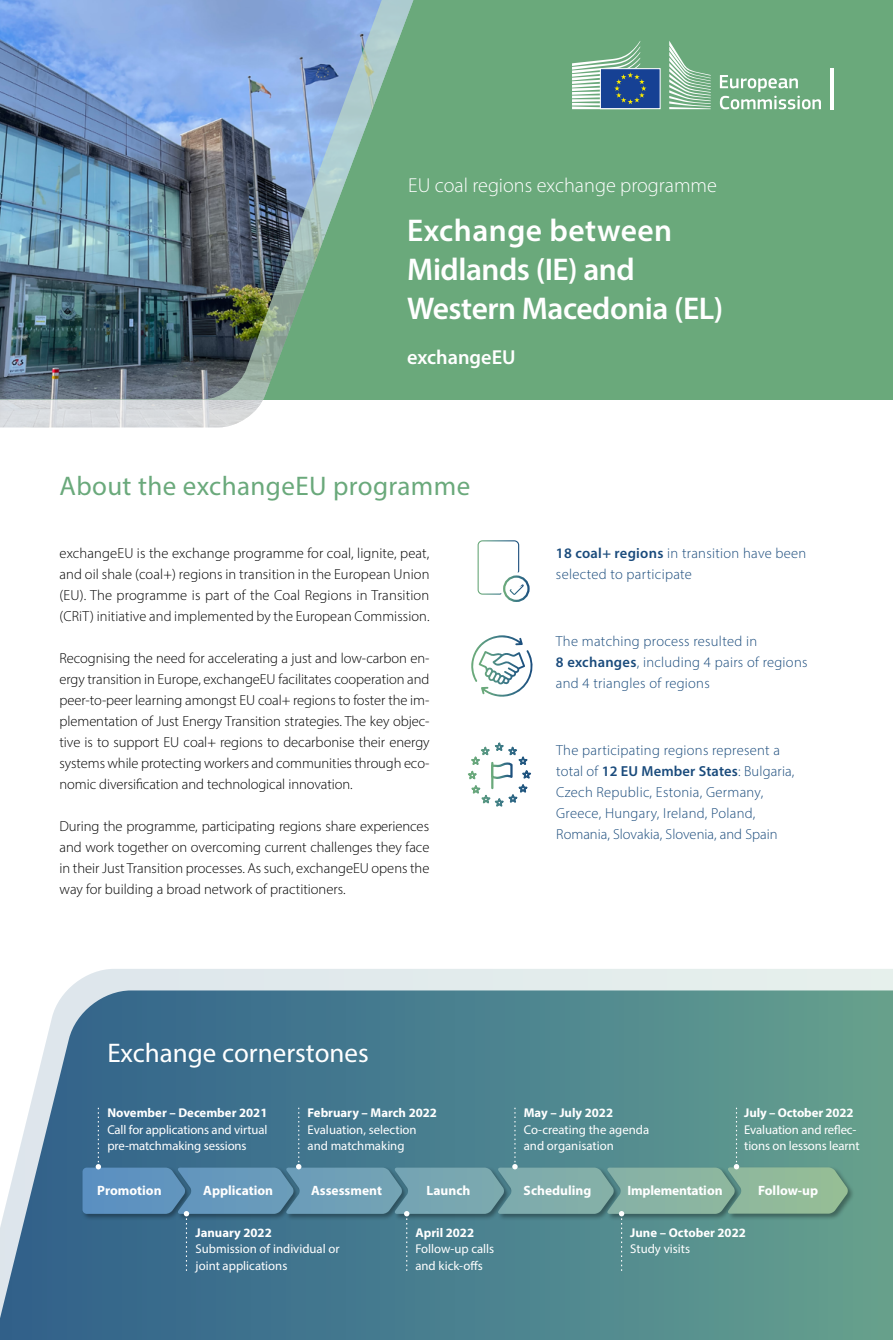
<style>
.page{position:relative;width:893px;height:1340px;background:#fff}
.page>*{position:absolute;margin:0;border:0;box-sizing:border-box;transform-origin:0 0}
.t1{font:600 31.5px/39px "Myriad Pro";letter-spacing:-.015em;color:#fff}
.t2{font:27px "Myriad Pro";letter-spacing:.015em;color:#6aa97b}
.t3{font:27px "Myriad Pro";color:#fff}
.t4{font:300 20.25px "Myriad Pro";color:#fff}
.t5{font:600 20.25px "Myriad Pro";color:#fff}
.t6{font:300 14.55px/21px "Myriad Pro";color:#000;text-align:justify}
.t7{font:300 14.55px/21px "Myriad Pro";letter-spacing:.02em;color:#1a4b7c}
.t8{font:700 13.5px "Myriad Pro";color:#fff}
.t9{font:12.75px/16.5px "Myriad Pro";color:#fff}
.t10{font:700 12.75px "Myriad Pro";color:#fff}
.s1{font-weight:600}
</style>
<div class="page">
<div style="left:0;top:0;width:893px;height:399px;background:#6aa97b"></div>
<div style="left:68px;top:969px;width:825px;height:21px;background:#e2ecec"></div>
<svg style="left:0;top:990px;width:893px;height:349px;background:#578995"></svg>
<svg style="left:0;top:0;width:484px;height:427px"></svg>
<svg style="left:720px;top:75px;width:101px;height:34px"></svg>
<hr style="left:830px;top:68px;width:3px;height:41px;background:#fff">
<svg style="left:669px;top:41px;width:42px;height:68px"></svg>
<div style="left:600px;top:68px;width:61px;height:41px;background:#164194;border:1px solid #fff"></div>
<svg style="left:572px;top:41px;width:74px;height:68px"></svg>
<svg style="left:83px;top:1107px;width:765px;height:163px;background:#568a95"></svg>
<svg style="left:504px;top:576px;width:24px;height:25px"></svg>
<div style="left:503px;top:575px;width:27px;height:27px;border:2px solid #fff;border-radius:50%"></div>
<svg style="left:477px;top:540px;width:49px;height:57px"></svg>
<svg style="left:471px;top:635px;width:62px;height:61px"></svg>
<svg style="left:468px;top:742px;width:63px;height:65px"></svg>
<img style="left:0;top:0;width:382px;height:399px">
<h3 class="t4" style="left:408px;top:173px;width:310px">EU coal regions exchange programme</h3>
<h1 class="t1" style="left:407px;top:210px;width:318px">Exchange between<br>Midlands (IE) and<br>Western Macedonia (EL)</h1>
<h3 class="t5" style="left:407px;top:345px;width:110px">exchangeEU</h3>
<h2 class="t2" style="left:60px;top:469px;width:412px">About the exchangeEU programme</h2>
<p class="t6" style="left:60px;top:543px;width:372px">exchangeEU is the exchange programme for coal, lignite, peat, and oil shale (coal+) regions in transition in the European Union (EU). The programme is part of the Coal Regions in Transition (CRiT) initiative and implemented by the European Commission.</p>
<p class="t6" style="left:60px;top:648px;width:372px">Recognising the need for accelerating a just and low-carbon en&shy;ergy transition in Europe, exchangeEU facilitates cooperation and peer-to-peer learning amongst EU coal+ regions to foster the im&shy;plementation of Just Energy Transition strategies. The key objec&shy;tive is to support EU coal+ regions to decarbonise their energy systems while protecting workers and communities through eco&shy;nomic diversification and technological innovation.</p>
<p class="t6" style="left:60px;top:816px;width:371px">During the programme, participating regions share experiences and work together on overcoming current challenges they face in their Just Transition processes. As such, exchangeEU opens the way for building a broad network of practitioners.</p>
<p class="t7" style="left:556px;top:542px;width:252px"><span class="s1">18 coal+ regions</span> in transition have been selected to participate</p>
<p class="t7" style="left:556px;top:630px;width:253px">The matching process resulted in<br><span class="s1">8 exchanges</span>, including 4 pairs of regions and 4 triangles of regions</p>
<p class="t7" style="left:556px;top:739px;width:240px">The participating regions represent a total of <span class="s1">12 EU Member States</span>: Bulgaria, Czech Republic, Estonia, Germany, Greece, Hungary, Ireland, Poland, Romania, Slovakia, Slovenia, and Spain</p>
<h2 class="t3" style="left:107px;top:1036px;width:263px">Exchange cornerstones</h2>
<p class="t10" style="left:107px;top:1104px;width:162px">November – December 2021</p>
<p class="t9" style="left:107px;top:1121px;width:162px">Call for applications and virtual pre-matchmaking sessions</p>
<p class="t10" style="left:308px;top:1104px;width:131px">February – March 2022</p>
<p class="t9" style="left:308px;top:1121px;width:111px">Evaluation, selection and matchmaking</p>
<p class="t10" style="left:524px;top:1104px;width:91px">May – July 2022</p>
<p class="t9" style="left:524px;top:1121px;width:127px">Co-creating the agenda and organisation</p>
<p class="t10" style="left:744px;top:1104px;width:111px">July – October 2022</p>
<p class="t9" style="left:744px;top:1121px;width:117px">Evaluation and reflec&shy;tions on lessons learnt</p>
<p class="t8" style="left:97px;top:1181px;width:66px">Promotion</p>
<p class="t8" style="left:203px;top:1181px;width:71px">Application</p>
<p class="t8" style="left:311px;top:1181px;width:72px">Assessment</p>
<p class="t8" style="left:426px;top:1181px;width:45px">Launch</p>
<p class="t8" style="left:524px;top:1181px;width:69px">Scheduling</p>
<p class="t8" style="left:627px;top:1181px;width:97px">Implementation</p>
<p class="t8" style="left:758px;top:1181px;width:62px">Follow-up</p>
<p class="t10" style="left:196px;top:1224px;width:78px">January 2022</p>
<p class="t9" style="left:196px;top:1240px;width:146px">Submission of individual or joint applications</p>
<p class="t10" style="left:415px;top:1224px;width:60px">April 2022</p>
<p class="t9" style="left:415px;top:1240px;width:80px">Follow-up calls and kick-offs</p>
<p class="t10" style="left:630px;top:1224px;width:117px">June – October 2022</p>
<p class="t9" style="left:630px;top:1240px;width:61px">Study visits</p>
</div>
